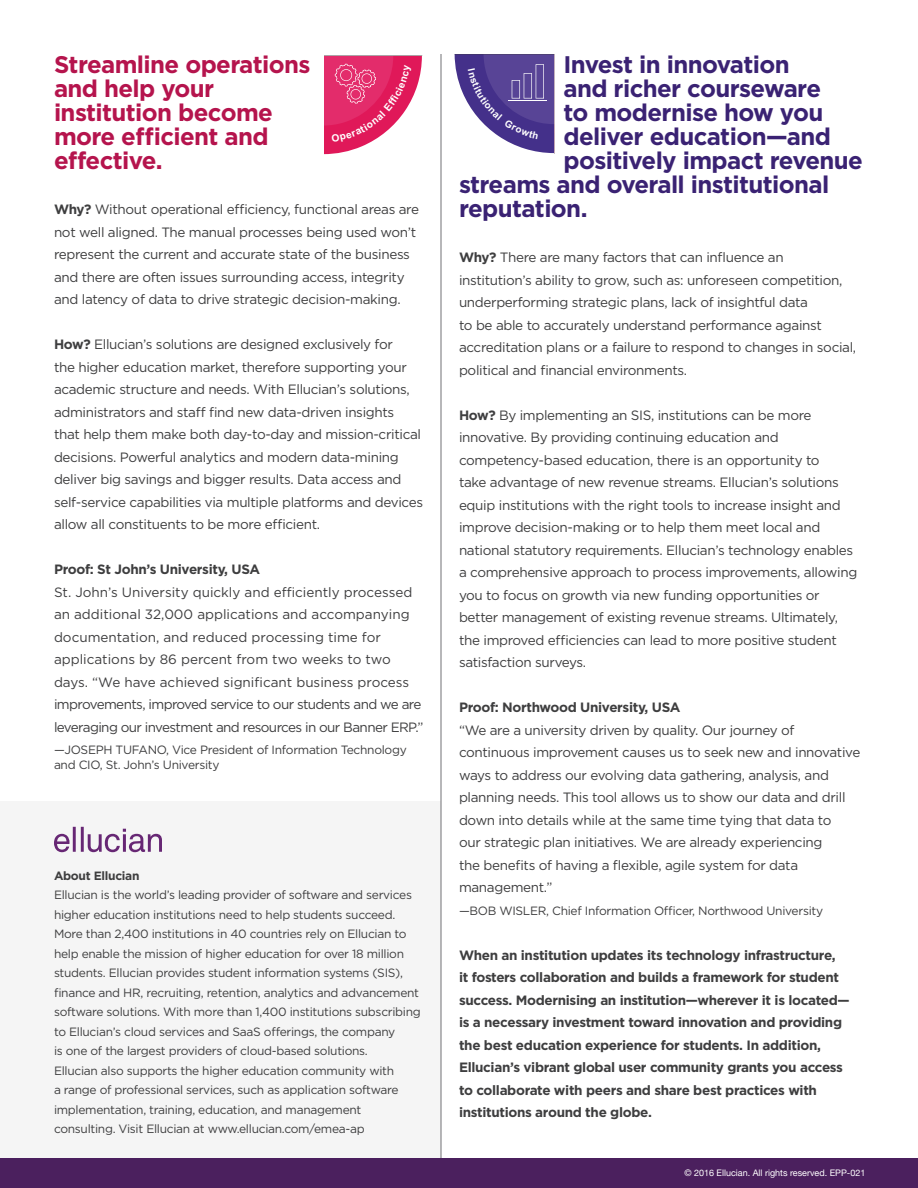
<style>
.page{position:relative;width:918px;height:1188px;background:#fff}
.page>*{position:absolute;margin:0;border:0;box-sizing:border-box;transform-origin:0 0}
.t1{font:700 24px "Gotham";letter-spacing:-.025em;color:#3a2273}
.t2{font:700 24px/24px "Gotham";letter-spacing:-.025em;color:#b5144d}
.t3{font:13.5px/22.5px "Gotham";letter-spacing:-.025em;color:#3e3e3f}
.t4{font:700 13.5px/22.5px "Gotham";letter-spacing:-.025em;color:#3e3e3f}
.t5{font:13.5px/22.5px "Gotham";color:#3e3e3f}
.t6{font:12px/19.5px "Gotham";letter-spacing:-.025em;color:#3e3e3f}
.t7{font:700 12px "Gotham";letter-spacing:-.025em;color:#3e3e3f}
.t8{font:9px "Helvetica Neue";color:#fff}
.s1{font-weight:700}
</style>
<div class="page">
<div style="left:0;top:801px;width:441px;height:387px;background:#f5f5f5"></div>
<svg style="left:54px;top:827px;width:108px;height:25px"></svg>
<hr style="left:441px;top:54px;width:1px;height:1134px;background:#707174">
<div style="left:0;top:1158px;width:918px;height:30px;background:#4b205e"></div>
<svg style="left:455px;top:54px;width:100px;height:100px"></svg>
<svg style="left:324px;top:56px;width:98px;height:99px"></svg>
<p class="t2" style="left:54px;top:53px;width:258px">Streamline operations and help your institution become more efficient and effective.</p>
<p class="t3" style="left:54px;top:198px;width:367px"><span class="s1">Why?</span> Without operational efficiency, functional areas are not well aligned. The manual processes being used won’t represent the current and accurate state of the business and there are often issues surrounding access, integrity and latency of data to drive strategic decision-making.</p>
<p class="t3" style="left:54px;top:333px;width:371px"><span class="s1">How?</span> Ellucian’s solutions are designed exclusively for<br>the higher education market, therefore supporting your academic structure and needs. With Ellucian’s solutions, administrators and staff find new data-driven insights that help them make both day-to-day and mission-critical decisions. Powerful analytics and modern data-mining deliver big savings and bigger results. Data access and self-service capabilities via multiple platforms and devices allow all constituents to be more efficient.</p>
<p class="t4" style="left:54px;top:558px;width:208px">Proof: St John’s University, USA</p>
<p class="t5" style="left:54px;top:580px;width:371px">St. John’s University quickly and efficiently processed an additional 32,000 applications and accompanying documentation, and reduced processing time for applications by 86 percent from two weeks to two days. “We have achieved significant business process improvements, improved service to our students and we are leveraging our investment and resources in our Banner ERP.”</p>
<p class="t6" style="left:54px;top:742px;width:354px;line-height:15px">—JOSEPH TUFANO, Vice President of Information Technology and CIO, St. John’s University</p>
<p class="t7" style="left:54px;top:867px;width:87px">About Ellucian</p>
<p class="t6" style="left:54px;top:885px;width:368px">Ellucian is the world’s leading provider of software and services higher education institutions need to help students succeed.<br>More than 2,400 institutions in 40 countries rely on Ellucian to help enable the mission of higher education for over 18 million students. Ellucian provides student information systems (SIS), finance and HR, recruiting, retention, analytics and advancement software solutions. With more than 1,400 institutions subscribing to Ellucian’s cloud services and SaaS offerings, the company<br>is one of the largest providers of cloud-based solutions.<br>Ellucian also supports the higher education community with<br>a range of professional services, such as application software implementation, training, education, and management consulting. Visit Ellucian at www.ellucian.com/emea-ap</p>
<p class="t1" style="left:563px;top:49px;width:228px">Invest in innovation</p>
<p class="t1" style="left:563px;top:73px;width:259px">and richer courseware</p>
<p class="t1" style="left:563px;top:97px;width:261px">to modernise how you</p>
<p class="t1" style="left:563px;top:121px;width:269px">deliver education—and</p>
<p class="t1" style="left:563px;top:145px;width:301px">positively impact revenue</p>
<p class="t1" style="left:459px;top:169px;width:372px">streams and overall institutional</p>
<p class="t1" style="left:459px;top:193px;width:130px">reputation.</p>
<p class="t3" style="left:459px;top:246px;width:399px"><span class="s1">Why?</span> There are many factors that can influence an institution’s ability to grow, such as: unforeseen competition, underperforming strategic plans, lack of insightful data<br>to be able to accurately understand performance against accreditation plans or a failure to respond to changes in social, political and financial environments.</p>
<p class="t3" style="left:459px;top:403px;width:400px"><span class="s1">How?</span> By implementing an SIS, institutions can be more innovative. By providing continuing education and competency-based education, there is an opportunity to<br>take advantage of new revenue streams. Ellucian’s solutions equip institutions with the right tools to increase insight and improve decision-making or to help them meet local and national statutory requirements. Ellucian’s technology enables a comprehensive approach to process improvements, allowing you to focus on growth via new funding opportunities or better management of existing revenue streams. Ultimately, the improved efficiencies can lead to more positive student satisfaction surveys.</p>
<p class="t4" style="left:459px;top:696px;width:223px">Proof: Northwood University, USA</p>
<p class="t3" style="left:459px;top:718px;width:403px">“We are a university driven by quality. Our journey of continuous improvement causes us to seek new and innovative ways to address our evolving data gathering, analysis, and planning needs. This tool allows us to show our data and drill down into details while at the same time tying that data to<br>our strategic plan initiatives. We are already experiencing<br>the benefits of having a flexible, agile system for data management.”</p>
<p class="t6" style="left:459px;top:900px;width:366px">—BOB WISLER, Chief Information Officer, Northwood University</p>
<p class="t4" style="left:459px;top:944px;width:392px">When an institution updates its technology infrastructure,<br>it fosters collaboration and builds a framework for student success. Modernising an institution—wherever it is located— is a necessary investment toward innovation and providing the best education experience for students. In addition, Ellucian’s vibrant global user community grants you access to collaborate with peers and share best practices with institutions around the globe.</p>
<p class="t8" style="left:684px;top:1166px;width:183px">© 2016 Ellucian. All rights reserved. EPP-021</p>
</div>
